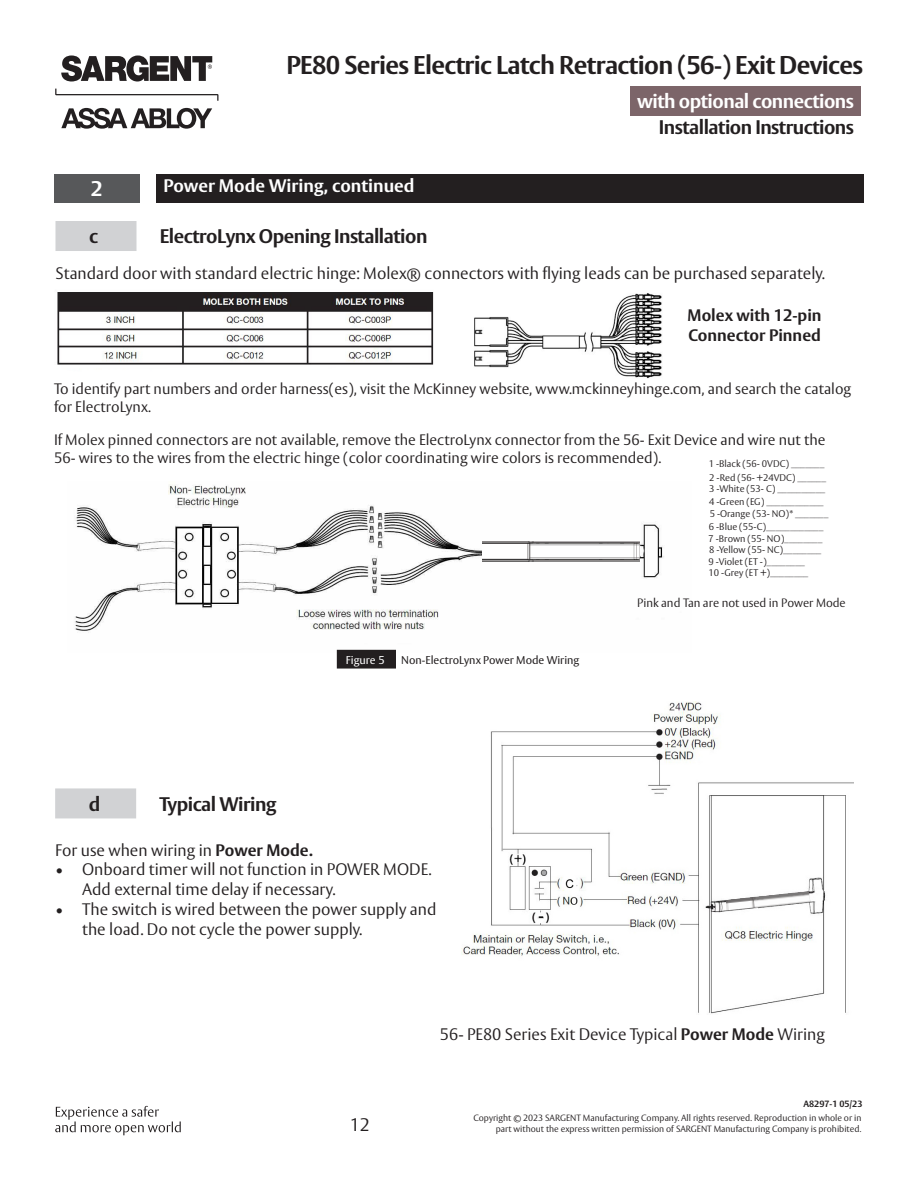
<style>
.page{position:relative;width:918px;height:1188px;background:#fff}
.page>*{position:absolute;margin:0;border:0;box-sizing:border-box;transform-origin:0 0}
.t1{font:700 25.5px "ASSA Vesta";letter-spacing:-.025em;color:#231f20}
.t2{font:700 21px "ASSA Vesta";color:#fff}
.Step_Name__Lettered{font:700 19.5px "ASSA Vesta";letter-spacing:-.025em;color:#231f20}
.t3{font:700 19.5px "ASSA Vesta";letter-spacing:-.025em;color:#fff}
.t4{font:700 18px "ASSA Vesta";color:#fff}
.t5{font:300 18px "ASSA Vesta";color:#231f20}
.t6{font:300 16.5px/19.8px "ASSA Vesta";color:#231f20}
.t7{font:700 16.5px "ASSA Vesta";color:#231f20}
.t8{font:300 15px/18px "ASSA Vesta";color:#231f20}
.t9{font:300 12px "ASSA Vesta";color:#231f20}
.Figure_Titles__2_in{font:11.25px "ASSA Vesta";color:#231f20}
.Figure_Titles__2_in-2{font:11.25px "ASSA Vesta";color:#fff}
.t10{font:300 9.6px "ASSA Vesta";color:#231f20}
.t11{font:300 9px/10.8px "ASSA Vesta";color:#231f20;text-align:right}
.t12{font:700 9px "ASSA Vesta";color:#231f20}
.s1{font-weight:700}
</style>
<div class="page">
<div style="left:631px;top:86px;width:230px;height:30px;background:#7c6569"></div>
<svg style="left:55px;top:89px;width:163px;height:12px"></svg>
<svg style="left:61px;top:108px;width:151px;height:21px"></svg>
<svg style="left:61px;top:56px;width:151px;height:26px"></svg>
<svg style="left:55px;top:1106px;width:126px;height:29px"></svg>
<img style="left:75px;top:484px;width:589px;height:169px">
<img style="left:482px;top:542px;width:158px;height:20px">
<div style="left:54px;top:175px;width:86px;height:28px;background:#57585a"></div>
<div style="left:156px;top:175px;width:708px;height:28px;background:#231f20"></div>
<div style="left:55px;top:788px;width:81px;height:30px;background:#d1d2d4"></div>
<img style="left:461px;top:701px;width:393px;height:313px">
<img style="left:725px;top:891px;width:86px;height:20px">
<div style="left:56px;top:221px;width:80px;height:30px;background:#d1d2d4"></div>
<img style="left:57px;top:292px;width:605px;height:87px">
<div style="left:337px;top:650px;width:59px;height:19px;background:#231f20"></div>
<h1 class="t1" style="left:286px;top:49px;width:578px">PE80 Series Electric Latch Retraction (56-) Exit Devices</h1>
<p class="Step_Name__Lettered" style="left:659px;top:115px;width:197px">Installation Instructions</p>
<p class="t3" style="left:637px;top:89px;width:218px">with optional connections</p>
<p class="t2" style="left:91px;top:176px;width:13px">2</p>
<p class="t4" style="left:163px;top:175px;width:253px">Power Mode Wiring, continued</p>
<p class="Step_Name__Lettered" style="left:89px;top:225px;width:11px">c</p>
<p class="Step_Name__Lettered" style="left:160px;top:225px;width:269px">ElectroLynx Opening Installation</p>
<p class="t6" style="left:56px;top:264px;width:771px">Standard door with standard electric hinge: Molex® connectors with flying leads can be purchased separately.</p>
<p class="t7" style="left:688px;top:306px;width:136px">Molex with 12-pin</p>
<p class="t7" style="left:688px;top:325px;width:134px">Connector Pinned</p>
<p class="t8" style="left:54px;top:381px;width:799px">To identify part numbers and order harness(es), visit the McKinney website, www.mckinneyhinge.com, and search the catalog for ElectroLynx.</p>
<p class="t8" style="left:54px;top:431px;width:773px">If Molex pinned connectors are not available, remove the ElectroLynx connector from the 56- Exit Device and wire nut the</p>
<p class="t8" style="left:54px;top:449px;width:609px">56- wires to the wires from the electric hinge (color coordinating wire colors is recommended).</p>
<p class="t10" style="left:709px;top:458px;width:117px">1 -Black (56- 0VDC) _______</p>
<p class="t10" style="left:709px;top:471px;width:118px">2 -Red (56- +24VDC) ______</p>
<p class="t10" style="left:709px;top:483px;width:118px">3 -White (53- C) __________</p>
<p class="t10" style="left:709px;top:496px;width:116px">4 -Green (EG) ____________</p>
<p class="t10" style="left:710px;top:508px;width:120px">5 -Orange (53- NO)* _______</p>
<p class="t10" style="left:709px;top:521px;width:116px">6 -Blue (55-C)____________</p>
<p class="t10" style="left:708px;top:533px;width:116px">7 -Brown (55- NO)________</p>
<p class="t10" style="left:708px;top:556px;width:98px">9 -Violet (ET -)________</p>
<p class="t10" style="left:709px;top:567px;width:101px">10 -Grey (ET +)________</p>
<p class="t9" style="left:637px;top:595px;width:210px">Pink and Tan are not used in Power Mode</p>
<p class="t10" style="left:709px;top:544px;width:114px">8 -Yellow (55- NC)________</p>
<p class="Figure_Titles__2_in-2" style="left:346px;top:653px;width:40px">Figure 5</p>
<p class="Figure_Titles__2_in" style="left:401px;top:653px;width:180px">Non-ElectroLynx Power Mode Wiring</p>
<p class="Step_Name__Lettered" style="left:89px;top:792px;width:13px">d</p>
<p class="Step_Name__Lettered" style="left:160px;top:792px;width:118px">Typical Wiring</p>
<p class="t6" style="left:55px;top:841px;width:258px">For use when wiring in <span class="s1">Power Mode.</span></p>
<p class="t6" style="left:82px;top:860px;width:351px;text-indent:-27px">• Onboard timer will not function in POWER MODE.<br>Add external time delay if necessary.</p>
<p class="t6" style="left:82px;top:900px;width:356px;text-indent:-27px">• The switch is wired between the power supply and the load. Do not cycle the power supply.</p>
<p class="t6" style="left:440px;top:1025px;width:387px">56- PE80 Series Exit Device Typical <span class="s1">Power Mode</span> Wiring</p>
<p class="t12" style="left:803px;top:1098px;width:61px">A8297-1 05/23</p>
<p class="t5" style="left:350px;top:1113px;width:22px">12</p>
<p class="t11" style="left:473px;top:1113px;width:390px">Copyright © 2023 SARGENT Manufacturing Company. All rights reserved. Reproduction in whole or in part without the express written permission of SARGENT Manufacturing Company is prohibited.</p>
</div>
